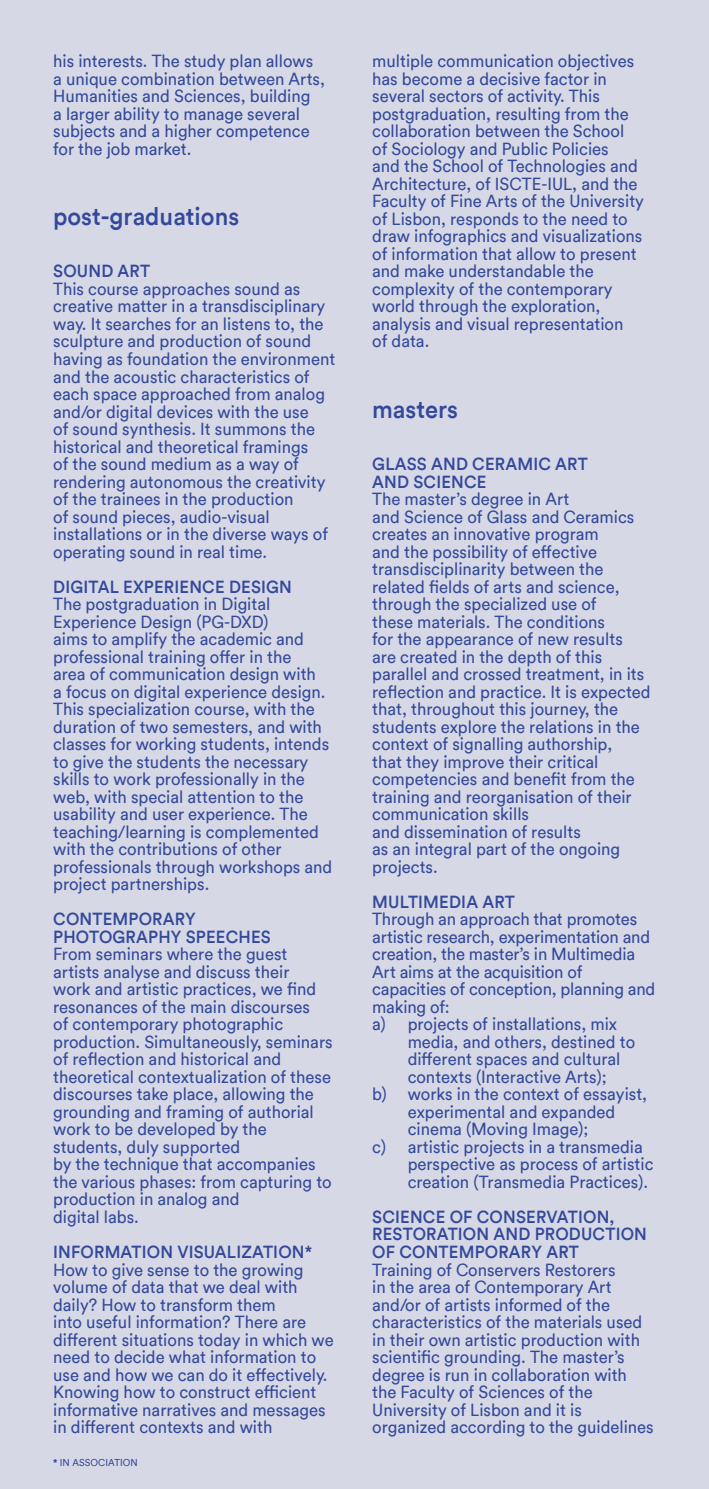
<style>
.page{position:relative;width:709px;height:1489px;background:#fff}
.page>*{position:absolute;margin:0;border:0;box-sizing:border-box;transform-origin:0 0}
.t1{font:500 25px "Circular TT";color:#34499b;scale:.95 1}
.t2{font:17.5px/17.5px "Circular TT";color:#34499b;scale:.95 1}
.t3{font:500 17.5px/17.5px "Circular TT";letter-spacing:.01em;color:#34499b;scale:.95 1}
.t4{font:10px "Circular TT";letter-spacing:.01em;color:#34499b;scale:.95 1}
.s1{font-weight:700}
</style>
<div class="page">
<div style="left:0;top:0;width:709px;height:1488px;background:#d6d9e5"></div>
<p class="t2" style="left:53px;top:52px;width:288px">his interests. The study plan allows a unique combination between Arts,<br>Humanities and Sciences, building<br>a larger ability to manage several subjects and a higher competence for the job market.</p>
<h1 class="t1" style="left:53px;top:200px;width:197px">post-graduations</h1>
<p class="t3" style="left:53px;top:262px;width:104px">SOUND ART</p>
<p class="t2" style="left:53px;top:280px;width:298px">This course approaches sound as creative matter in a transdisciplinary way. It searches for an listens to, the sculpture and production of sound having as foundation the environment and the acoustic characteristics of each space approached from analog and/or digital devices with the use<br>of sound synthesis. It summons the historical and theoretical framings<br>of the sound medium as a way of rendering autonomous the creativity of the trainees in the production<br>of sound pieces, audio-visual installations or in the diverse ways of operating sound in real time.</p>
<p class="t3" style="left:53px;top:577px;width:253px">DIGITAL EXPERIENCE DESIGN</p>
<p class="t2" style="left:53px;top:595px;width:295px">The postgraduation in Digital Experience Design (PG-DXD)<br>aims to amplify the academic and professional training offer in the<br>area of communication design with<br>a focus on digital experience design.<br>This specialization course, with the duration of two semesters, and with classes for working students, intends to give the students the necessary skills to work professionally in the web, with special attention to the usability and user experience. The teaching/learning is complemented with the contributions of other professionals through workshops and project partnerships.</p>
<p class="t3" style="left:53px;top:910px;width:231px">CONTEMPORARY<br>PHOTOGRAPHY SPEECHES</p>
<p class="t2" style="left:53px;top:945px;width:296px">From seminars where the guest artists analyse and discuss their<br>work and artistic practices, we find resonances of the main discourses<br>of contemporary photographic production. Simultaneously, seminars of reflection and historical and theoretical contextualization of these discourses take place, allowing the grounding and framing of authorial work to be developed by the students, duly supported<br>by the technique that accompanies the various phases: from capturing to production in analog and<br>digital labs.</p>
<p class="t3" style="left:53px;top:1242px;width:274px">INFORMATION VISUALIZATION*</p>
<p class="t2" style="left:53px;top:1260px;width:297px">How to give sense to the growing volume of data that we deal with daily? How to transform them<br>into useful information? There are different situations today in which we need to decide what information to use and how we can do it effectively.<br>Knowing how to construct efficient informative narratives and messages in different contexts and with</p>
<p class="t4" style="left:53px;top:1456px;width:91px"><span class="s1">*</span> IN ASSOCIATION</p>
<p class="t2" style="left:372px;top:52px;width:287px">multiple communication objectives has become a decisive factor in several sectors of activity. This postgraduation, resulting from the collaboration between the School<br>of Sociology and Public Policies<br>and the School of Technologies and<br>Architecture, of ISCTE-IUL, and the<br>Faculty of Fine Arts of the University of Lisbon, responds to the need to draw infographics and visualizations of information that allow to present and make understandable the complexity of the contemporary world through the exploration, analysis and visual representation<br>of data.</p>
<h1 class="t1" style="left:372px;top:393px;width:92px">masters</h1>
<p class="t3" style="left:372px;top:455px;width:228px">GLASS AND CERAMIC ART<br>AND SCIENCE</p>
<p class="t2" style="left:372px;top:490px;width:295px">The master’s degree in Art<br>and Science of Glass and Ceramics creates an innovative program<br>and the possibility of effective transdisciplinarity between the related fields of arts and science, through the specialized use of<br>these materials. The conditions<br>for the appearance of new results are created in the depth of this parallel and crossed treatment, in its reflection and practice. It is expected that, throughout this journey, the students explore the relations in the context of signalling authorship,<br>that they improve their critical competencies and benefit from the training and reorganisation of their communication skills<br>and dissemination of results<br>as an integral part of the ongoing projects.</p>
<p class="t3" style="left:372px;top:892px;width:152px">MULTIMEDIA ART</p>
<p class="t2" style="left:372px;top:910px;width:299px">Through an approach that promotes artistic research, experimentation and creation, the master’s in Multimedia<br>Art aims at the acquisition of capacities of conception, planning and making of:<br>a) projects of installations, mix</p>
<p class="t2" style="left:407px;top:1032px;width:241px">media, and others, destined to</p>
<p class="t2" style="left:407px;top:1050px;width:225px">different spaces and cultural</p>
<p class="t2" style="left:407px;top:1067px;width:211px">contexts (Interactive Arts);</p>
<p class="t2" style="left:372px;top:1085px;width:291px">b) works in the context of essayist,</p>
<p class="t2" style="left:407px;top:1102px;width:220px">experimental and expanded</p>
<p class="t2" style="left:407px;top:1120px;width:192px">cinema (Moving Image);</p>
<p class="t2" style="left:372px;top:1137px;width:286px">c) artistic projects in a transmedia</p>
<p class="t2" style="left:407px;top:1155px;width:260px">perspective as process of artistic</p>
<p class="t2" style="left:407px;top:1172px;width:254px">creation (Transmedia Practices).</p>
<p class="t3" style="left:372px;top:1207px;width:291px">SCIENCE OF CONSERVATION,<br>RESTORATION AND PRODUCTION<br>OF CONTEMPORARY ART</p>
<p class="t2" style="left:372px;top:1260px;width:298px">Training of Conservers Restorers<br>in the area of Contemporary Art and/or of artists informed of the characteristics of the materials used in their own artistic production with scientific grounding. The master’s degree is run in collaboration with the Faculty of Sciences of the University of Lisbon and it is organized according to the guidelines</p>
</div>
